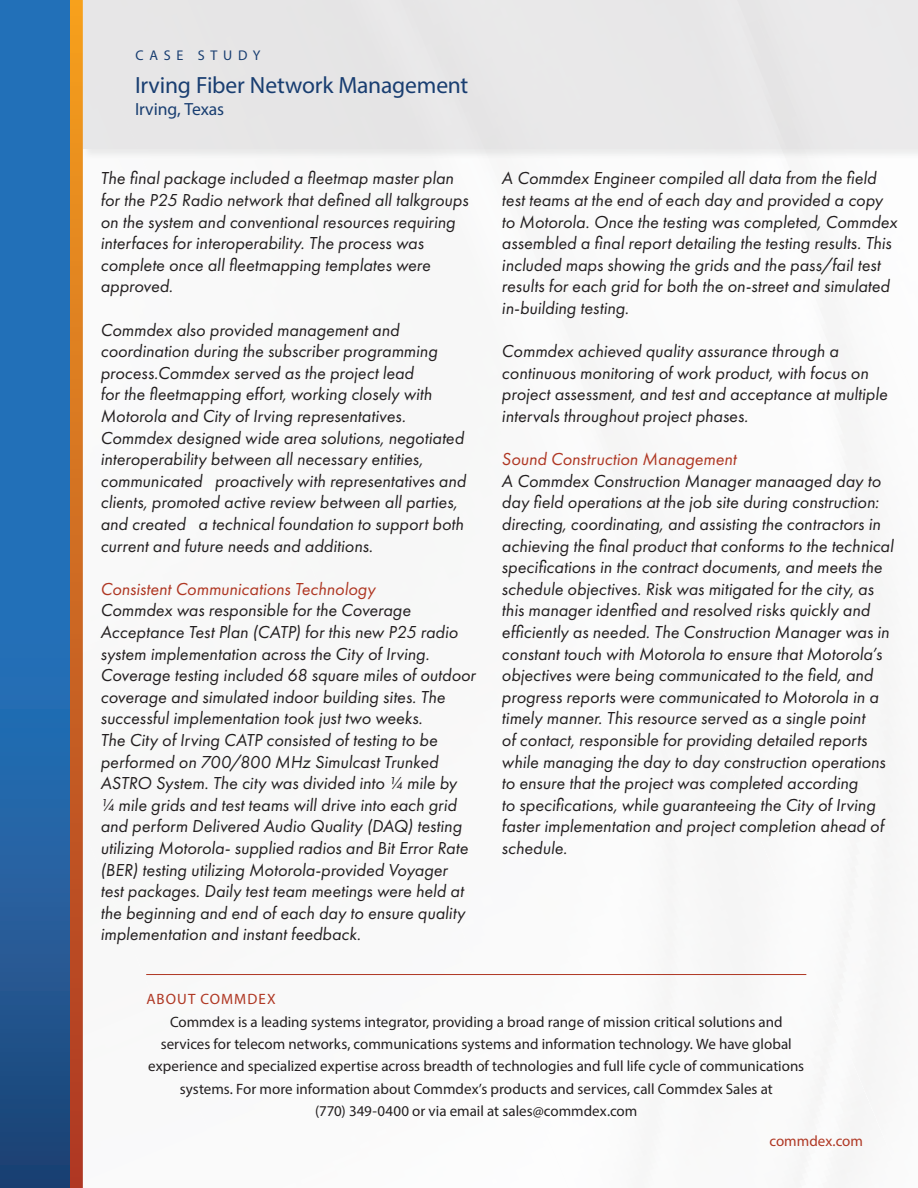
<style>
.page{position:relative;width:918px;height:1188px;background:#fff}
.page>*{position:absolute;margin:0;border:0;box-sizing:border-box;transform-origin:0 0}
.t1{font:23.55px "Myriad Pro";letter-spacing:-.01em;color:#193e71}
.t2{font:italic 18px/21.6px "Futura PT";color:#231f20}
.t3{font:italic 18px "Futura PT";color:#af3723}
.t4{font:17.7px "Myriad Pro";letter-spacing:-.005em;color:#193e71}
.t5{font:15px/22.4px "Myriad Pro";color:#231f20;text-align:center}
.t6{font:15px "Myriad Pro";letter-spacing:.075em;color:#af3723}
.t7{font:15px "Myriad Pro";color:#af3723}
.t8{font:14.1px "Myriad Pro";letter-spacing:.41em;color:#193e71}
</style>
<div class="page">
<svg style="left:0;top:0;width:70px;height:1188px;background:#2266a9"></svg>
<svg style="left:70px;top:0;width:13px;height:1188px;background:#cf6b24"></svg>
<img style="left:749px;top:0;width:47px;height:426px">
<hr style="left:146px;top:974px;width:660px;height:1px;background:#af3723">
<p class="t8" style="left:135px;top:47px;width:126px">CASE STUDY</p>
<h1 class="t1" style="left:135px;top:70px;width:335px">Irving Fiber Network Management</h1>
<p class="t4" style="left:135px;top:98px;width:91px">Irving, Texas</p>
<p class="t2" style="left:100px;top:167px;width:369px">The final package included a fleetmap master plan for the P25 Radio network that defined all talkgroups on the system and conventional resources requiring interfaces for interoperability. The process was complete once all fleetmapping templates were approved.</p>
<p class="t2" style="left:100px;top:319px;width:367px">Commdex also provided management and coordination during the subscriber programming process.Commdex served as the project lead<br>for the fleetmapping effort, working closely with Motorola and City of Irving representatives.<br>Commdex designed wide area solutions, negotiated interoperability between all necessary entities, communicated proactively with representatives and clients, promoted active review between all parties, and created a technical foundation to support both current and future needs and additions.</p>
<p class="t3" style="left:100px;top:578px;width:276px">Consistent Communications Technology</p>
<p class="t2" style="left:100px;top:599px;width:377px">Commdex was responsible for the Coverage Acceptance Test Plan (CATP) for this new P25 radio system implementation across the City of Irving.<br>Coverage testing included 68 square miles of outdoor coverage and simulated indoor building sites. The successful implementation took just two weeks.<br>The City of Irving CATP consisted of testing to be performed on 700/800 MHz Simulcast Trunked ASTRO System. The city was divided into ¼ mile by<br>¼ mile grids and test teams will drive into each grid and perform Delivered Audio Quality (DAQ) testing utilizing Motorola- supplied radios and Bit Error Rate (BER) testing utilizing Motorola-provided Voyager<br>test packages. Daily test team meetings were held at the beginning and end of each day to ensure quality implementation and instant feedback.</p>
<p class="t2" style="left:502px;top:167px;width:397px">A Commdex Engineer compiled all data from the field test teams at the end of each day and provided a copy to Motorola. Once the testing was completed, Commdex assembled a final report detailing the testing results. This included maps showing the grids and the pass/fail test results for each grid for both the on-street and simulated in-building testing.</p>
<p class="t2" style="left:502px;top:340px;width:387px">Commdex achieved quality assurance through a continuous monitoring of work product, with focus on project assessment, and test and acceptance at multiple intervals throughout project phases.</p>
<p class="t3" style="left:502px;top:449px;width:236px">Sound Construction Management</p>
<p class="t2" style="left:502px;top:470px;width:393px">A Commdex Construction Manager manaaged day to day field operations at the job site during construction: directing, coordinating, and assisting the contractors in achieving the final product that conforms to the technical specifications in the contract documents, and meets the schedule objectives. Risk was mitigated for the city, as this manager identfied and resolved risks quickly and efficiently as needed. The Construction Manager was in constant touch with Motorola to ensure that Motorola’s objectives were being communicated to the field, and progress reports were communicated to Motorola in a timely manner. This resource served as a single point<br>of contact, responsible for providing detailed reports while managing the day to day construction operations to ensure that the project was completed according<br>to specifications, while guaranteeing the City of Irving faster implementation and project completion ahead of schedule.</p>
<p class="t6" style="left:146px;top:990px;width:131px">ABOUT COMMDEX</p>
<p class="t5" style="left:148px;top:1010px;width:657px">Commdex is a leading systems integrator, providing a broad range of mission critical solutions and services for telecom networks, communications systems and information technology. We have global experience and specialized expertise across breadth of technologies and full life cycle of communications systems. For more information about Commdex’s products and services, call Commdex Sales at<br>(770) 349-0400 or via email at sales@commdex.com</p>
<p class="t7" style="left:770px;top:1132px;width:95px">commdex.com</p>
</div>
